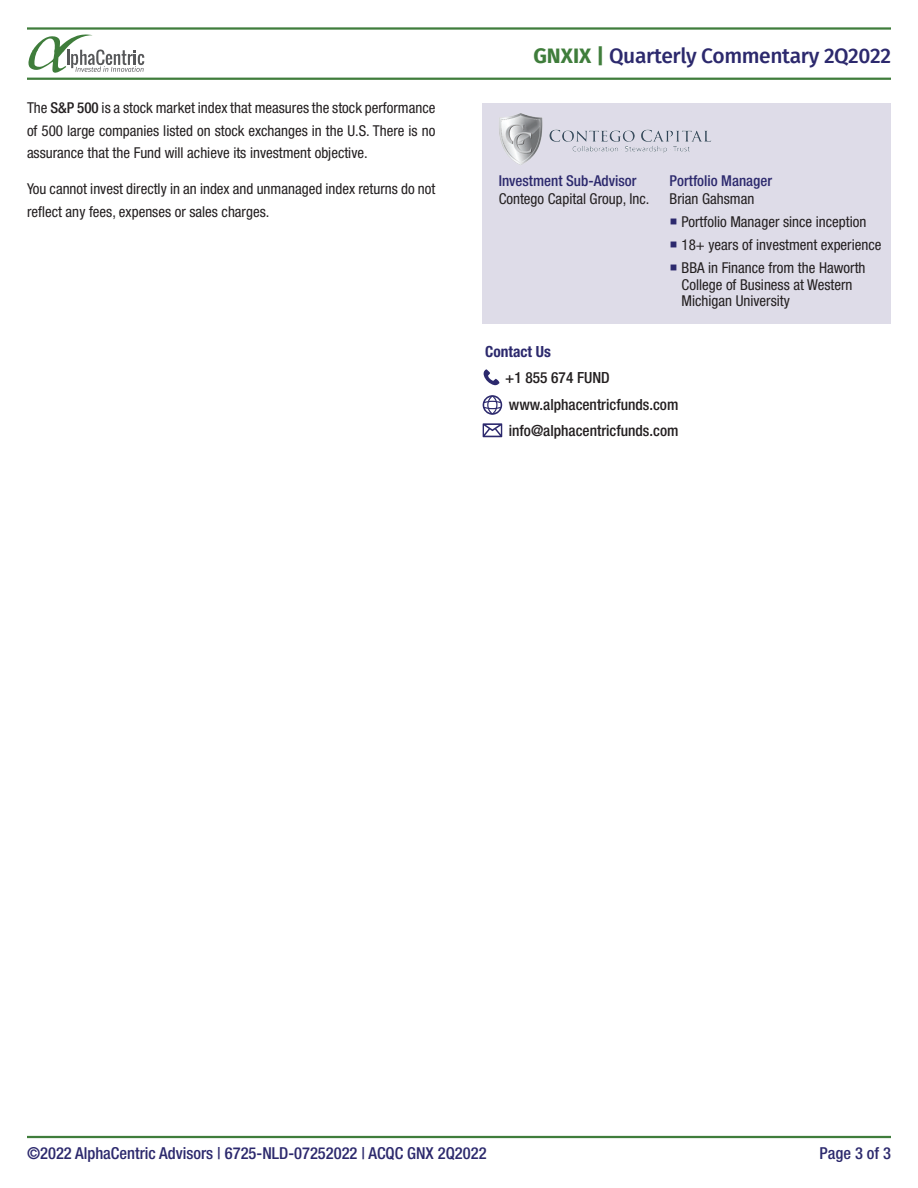
<style>
.page{position:relative;width:918px;height:1188px;background:#fff}
.page>*{position:absolute;margin:0;border:0;box-sizing:border-box;transform-origin:0 0}
.t1{font:500 21px "Fira Sans";letter-spacing:-.02em;color:#2c296d}
.t2{font:500 condensed 16.5px "Helvetica Neue LT Std";color:#2c296d}
.t3{font:500 condensed 15.45px "Helvetica Neue LT Std";color:#231f20}
.t4{font:700 condensed 15.45px "Helvetica Neue LT Std";color:#2c296d}
.t5{font:condensed 15px/22.5px "Helvetica Neue LT Std";color:#231f20}
.t6{font:500 condensed 15px "Helvetica Neue LT Std";color:#2c296d}
.s1{font-weight:500}
.s2{font-weight:700;color:#3f7d3b}
.s3{color:#2c296d}
</style>
<div class="page">
<hr style="left:27px;top:1136px;width:864px;height:2px;background:#3f7d3b">
<svg style="left:28px;top:34px;width:116px;height:39px"></svg>
<hr style="left:27px;top:78px;width:864px;height:2px;background:#3f7d3b">
<hr style="left:27px;top:27px;width:864px;height:3px;background:#3f7d3b">
<div style="left:483px;top:103px;width:408px;height:221px;background:#dedce8"></div>
<img style="left:499px;top:113px;width:213px;height:52px">
<svg style="left:483px;top:423px;width:19px;height:14px"></svg>
<svg style="left:483px;top:369px;width:17px;height:16px"></svg>
<svg style="left:483px;top:395px;width:19px;height:20px"></svg>
<p class="t5" style="left:27px;top:97px;width:410px;text-align:justify">The <span class="s1">S&amp;P 500</span> is a stock market index that measures the stock performance of 500 large companies listed on stock exchanges in the U.S. There is no assurance that the Fund will achieve its investment objective.</p>
<p class="t5" style="left:27px;top:178px;width:410px">You cannot invest directly in an index and unmanaged index returns do not reflect any fees, expenses or sales charges.</p>
<p class="t1" style="left:533px;top:39px;width:359px"><span class="s2">GNXIX |</span> Quarterly Commentary 2Q2022</p>
<p class="t6" style="left:499px;top:172px;width:139px">Investment Sub-Advisor</p>
<p class="t5" style="left:499px;top:187px;width:152px">Contego Capital Group, Inc.</p>
<p class="t6" style="left:670px;top:172px;width:104px">Portfolio Manager</p>
<p class="t5" style="left:670px;top:187px;width:86px">Brian Gahsman</p>
<p class="t5" style="left:670px;top:210px;width:198px"><span class="s3">○</span> Portfolio Manager since inception</p>
<p class="t5" style="left:670px;top:234px;width:213px"><span class="s3">○</span> 18+ years of investment experience</p>
<p class="t5" style="left:682px;top:260px;width:185px;line-height:16.5px;text-indent:-12px"><span class="s3">○</span> BBA in Finance from the Haworth<br>College of Business at Western<br>Michigan University</p>
<p class="t4" style="left:485px;top:342px;width:67px">Contact Us</p>
<p class="t3" style="left:505px;top:368px;width:106px">+1 855 674 FUND</p>
<p class="t3" style="left:509px;top:395px;width:171px">www.alphacentricfunds.com</p>
<p class="t3" style="left:509px;top:422px;width:171px">info@alphacentricfunds.com</p>
<p class="t2" style="left:27px;top:1143px;width:461px">©2022 AlphaCentric Advisors | 6725-NLD-07252022 | ACQC GNX 2Q2022</p>
<p class="t2" style="left:820px;top:1143px;width:73px">Page 3 of 3</p>
</div>
